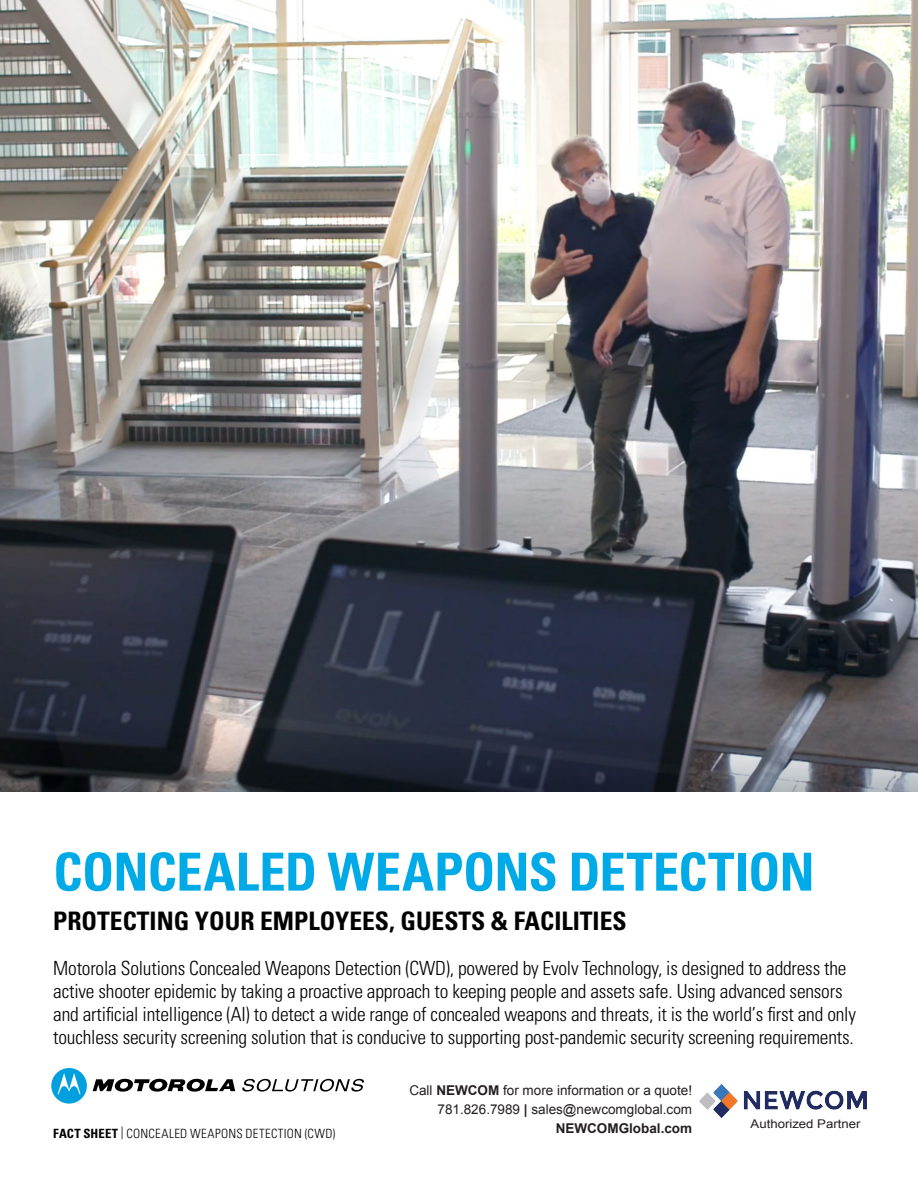
<style>
.page{position:relative;width:918px;height:1188px;background:#fff}
.page>*{position:absolute;margin:0;border:0;box-sizing:border-box;transform-origin:0 0}
.t1{font:700 condensed 52.5px "Univers LT Std";letter-spacing:-.005em;color:#00aae7}
.t2{font:700 condensed 25.5px "Univers LT Std";color:#000}
.t3{font:300 condensed 19.5px/23.2px "Univers LT Std";letter-spacing:-.01em;color:#000}
.t4{font:13.5px/18.9px "Arial";color:#231f20;text-align:right}
.t5{font:300 condensed 12.75px "Univers LT Std";letter-spacing:.03em;color:#000}
.t6{font:12px "Arial";color:#231f20;scale:1.1 1}
.s1{font-weight:700}
</style>
<div class="page">
<img style="left:0;top:0;width:918px;height:792px">
<svg style="left:93px;top:1079px;width:142px;height:13px"></svg>
<svg style="left:51px;top:1068px;width:36px;height:36px"></svg>
<svg style="left:242px;top:1079px;width:122px;height:13px"></svg>
<img style="left:700px;top:1085px;width:167px;height:32px">
<h1 class="t1" style="left:53px;top:840px;width:763px">CONCEALED WEAPONS DETECTION</h1>
<h2 class="t2" style="left:53px;top:905px;width:575px">PROTECTING YOUR EMPLOYEES, GUESTS &amp; FACILITIES</h2>
<p class="t3" style="left:53px;top:956px;width:804px">Motorola Solutions Concealed Weapons Detection (CWD), powered by Evolv Technology, is designed to address the active shooter epidemic by taking a proactive approach to keeping people and assets safe. Using advanced sensors and artificial intelligence (AI) to detect a wide range of concealed weapons and threats, it is the world’s first and only touchless security screening solution that is conducive to supporting post-pandemic security screening requirements.</p>
<p class="t5" style="left:53px;top:1126px;width:283px"><span class="s1">FACT SHEET</span> | CONCEALED WEAPONS DETECTION (CWD)</p>
<p class="t4" style="left:409px;top:1081px;width:284px">Call <span class="s1">NEWCOM</span> for more information or a quote!<br>781.826.7989 <span class="s1">|</span> sales@newcomglobal.com<br><span class="s1">NEWCOMGlobal.com</span></p>
<p class="t6" style="left:751px;top:1116px;width:102px">Authorized Partner</p>
</div>
